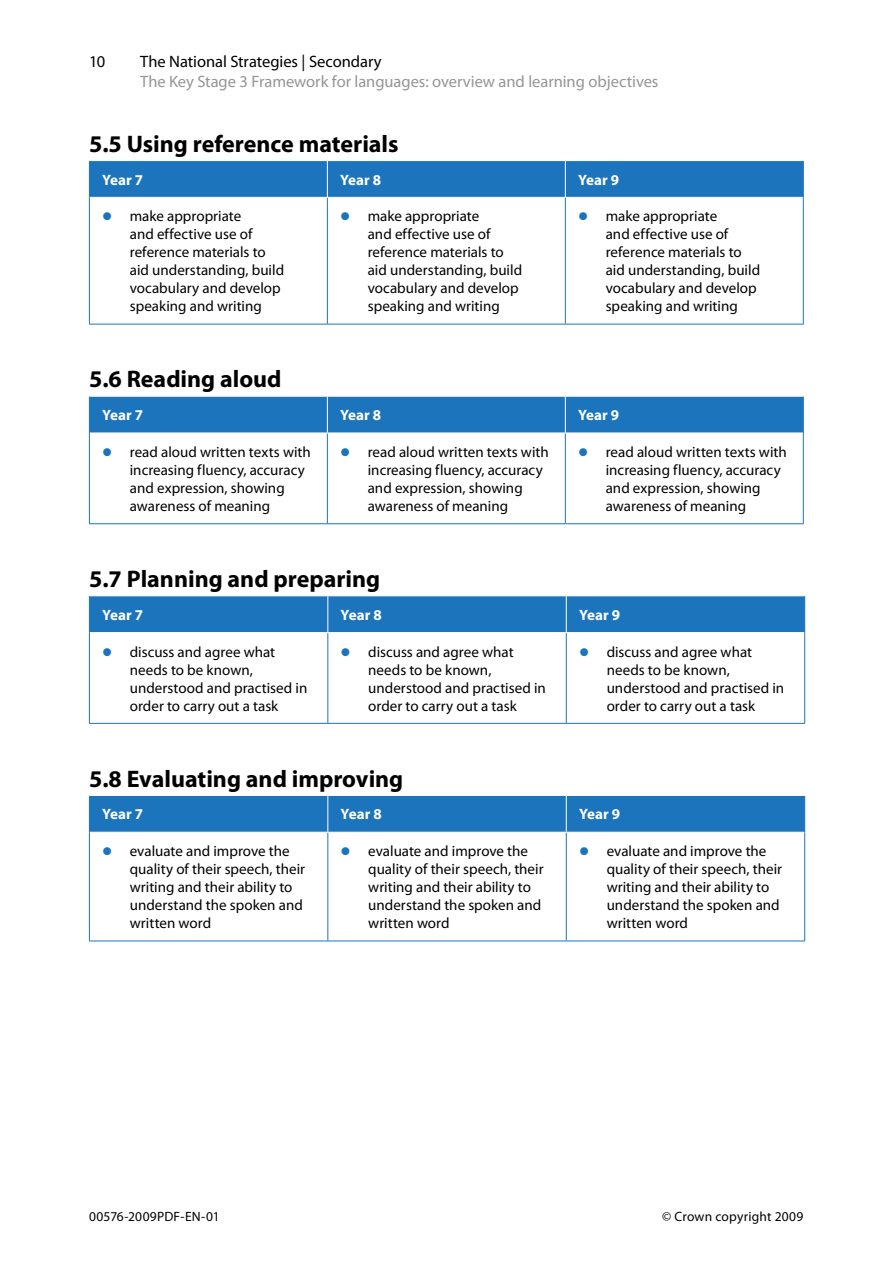
<style>
.page{position:relative;width:893px;height:1263px;background:#fff}
.page>*{position:absolute;margin:0;border:0;box-sizing:border-box;transform-origin:0 0}
.sect2_title{font:700 24px "Myriad Pro 2";color:#000}
.title-page_title{font:700 24px "Myriad Pro 2";color:#000}
.t1{font:16.5px "Myriad Pro 2";color:#939598}
.t2{font:16.5px "Myriad Pro 2";letter-spacing:-.005em;color:#000}
.itemizedlist_1alt{font:15px/18px "Myriad Pro 2";color:#000}
.itemizedlist_3alt{font:700 15px "Myriad Pro 2";letter-spacing:.005em;color:#fff}
.t3{font:13.5px "Myriad Pro 2";letter-spacing:.015em;color:#000}
.s1{font-weight:700;font-size:30px;color:#1c75bc}
</style>
<div class="page">
<div style="left:90px;top:161px;width:713px;height:36px;background:#1c75bc"></div>
<hr style="left:327px;top:198px;width:1px;height:126px;background:#1c75bc">
<hr style="left:565px;top:198px;width:1px;height:126px;background:#1c75bc">
<hr style="left:89px;top:197px;width:1px;height:127px;background:#1c75bc">
<hr style="left:803px;top:197px;width:1px;height:127px;background:#1c75bc">
<hr style="left:89px;top:324px;width:238px;height:1px;background:#1c75bc">
<hr style="left:327px;top:324px;width:238px;height:1px;background:#1c75bc">
<hr style="left:565px;top:324px;width:239px;height:1px;background:#1c75bc">
<hr style="left:327px;top:161px;width:1px;height:36px;background:#fff">
<hr style="left:565px;top:161px;width:1px;height:36px;background:#fff">
<hr style="left:89px;top:161px;width:1px;height:36px;background:#1c75bc">
<hr style="left:803px;top:161px;width:1px;height:36px;background:#1c75bc">
<div style="left:90px;top:397px;width:713px;height:36px;background:#1c75bc"></div>
<hr style="left:327px;top:433px;width:1px;height:90px;background:#1c75bc">
<hr style="left:565px;top:433px;width:1px;height:90px;background:#1c75bc">
<hr style="left:89px;top:433px;width:1px;height:90px;background:#1c75bc">
<hr style="left:803px;top:433px;width:1px;height:90px;background:#1c75bc">
<hr style="left:89px;top:523px;width:238px;height:1px;background:#1c75bc">
<hr style="left:327px;top:523px;width:238px;height:1px;background:#1c75bc">
<hr style="left:565px;top:523px;width:239px;height:1px;background:#1c75bc">
<hr style="left:327px;top:397px;width:1px;height:36px;background:#fff">
<hr style="left:565px;top:397px;width:1px;height:36px;background:#fff">
<hr style="left:327px;top:433px;width:238px;height:1px;background:#fff">
<hr style="left:565px;top:433px;width:238px;height:1px;background:#fff">
<hr style="left:89px;top:397px;width:1px;height:36px;background:#1c75bc">
<hr style="left:803px;top:397px;width:1px;height:36px;background:#1c75bc">
<div style="left:90px;top:596px;width:714px;height:36px;background:#1c75bc"></div>
<hr style="left:327px;top:633px;width:1px;height:90px;background:#1c75bc">
<hr style="left:566px;top:633px;width:1px;height:90px;background:#1c75bc">
<hr style="left:89px;top:633px;width:1px;height:90px;background:#1c75bc">
<hr style="left:804px;top:633px;width:1px;height:90px;background:#1c75bc">
<hr style="left:89px;top:723px;width:239px;height:1px;background:#1c75bc">
<hr style="left:328px;top:723px;width:238px;height:1px;background:#1c75bc">
<hr style="left:566px;top:723px;width:239px;height:1px;background:#1c75bc">
<hr style="left:327px;top:596px;width:1px;height:36px;background:#fff">
<hr style="left:566px;top:596px;width:1px;height:36px;background:#fff">
<hr style="left:89px;top:596px;width:1px;height:37px;background:#1c75bc">
<hr style="left:804px;top:596px;width:1px;height:37px;background:#1c75bc">
<div style="left:90px;top:796px;width:714px;height:36px;background:#1c75bc"></div>
<hr style="left:327px;top:832px;width:1px;height:108px;background:#1c75bc">
<hr style="left:566px;top:832px;width:1px;height:108px;background:#1c75bc">
<hr style="left:89px;top:832px;width:1px;height:108px;background:#1c75bc">
<hr style="left:804px;top:832px;width:1px;height:108px;background:#1c75bc">
<hr style="left:89px;top:940px;width:239px;height:1px;background:#1c75bc">
<hr style="left:328px;top:940px;width:238px;height:1px;background:#1c75bc">
<hr style="left:566px;top:940px;width:239px;height:1px;background:#1c75bc">
<hr style="left:327px;top:796px;width:1px;height:36px;background:#fff">
<hr style="left:566px;top:796px;width:1px;height:36px;background:#fff">
<hr style="left:90px;top:832px;width:238px;height:1px;background:#fff">
<hr style="left:566px;top:832px;width:238px;height:1px;background:#fff">
<hr style="left:89px;top:796px;width:1px;height:36px;background:#1c75bc">
<hr style="left:804px;top:796px;width:1px;height:36px;background:#1c75bc">
<p class="t2" style="left:89px;top:51px;width:18px">10</p>
<p class="t2" style="left:140px;top:51px;width:243px">The National Strategies | Secondary</p>
<p class="t1" style="left:140px;top:71px;width:520px">The Key Stage 3 Framework for languages: overview and learning objectives</p>
<p class="title-page_title" style="left:89px;top:128px;width:311px">5.5 Using reference materials</p>
<p class="itemizedlist_3alt" style="left:102px;top:170px;width:43px">Year 7</p>
<p class="itemizedlist_3alt" style="left:340px;top:170px;width:43px">Year 8</p>
<p class="itemizedlist_3alt" style="left:578px;top:170px;width:43px">Year 9</p>
<p class="itemizedlist_1alt" style="left:130px;top:207px;width:156px;text-indent:-28px"><span class="s1">•</span> make appropriate<br>and effective use of reference materials to aid understanding, build vocabulary and develop speaking and writing</p>
<p class="itemizedlist_1alt" style="left:368px;top:207px;width:156px;text-indent:-28px"><span class="s1">•</span> make appropriate<br>and effective use of reference materials to aid understanding, build vocabulary and develop speaking and writing</p>
<p class="itemizedlist_1alt" style="left:606px;top:207px;width:156px;text-indent:-28px"><span class="s1">•</span> make appropriate<br>and effective use of reference materials to aid understanding, build vocabulary and develop speaking and writing</p>
<p class="sect2_title" style="left:89px;top:364px;width:194px">5.6 Reading aloud</p>
<p class="itemizedlist_3alt" style="left:102px;top:405px;width:43px">Year 7</p>
<p class="itemizedlist_3alt" style="left:340px;top:405px;width:43px">Year 8</p>
<p class="itemizedlist_3alt" style="left:578px;top:405px;width:43px">Year 9</p>
<p class="itemizedlist_1alt" style="left:130px;top:443px;width:183px;text-indent:-28px"><span class="s1">•</span> read aloud written texts with increasing fluency, accuracy and expression, showing awareness of meaning</p>
<p class="itemizedlist_1alt" style="left:368px;top:443px;width:183px;text-indent:-28px"><span class="s1">•</span> read aloud written texts with increasing fluency, accuracy and expression, showing awareness of meaning</p>
<p class="itemizedlist_1alt" style="left:606px;top:443px;width:183px;text-indent:-28px"><span class="s1">•</span> read aloud written texts with increasing fluency, accuracy and expression, showing awareness of meaning</p>
<p class="sect2_title" style="left:89px;top:563px;width:293px">5.7 Planning and preparing</p>
<p class="itemizedlist_3alt" style="left:102px;top:605px;width:43px">Year 7</p>
<p class="itemizedlist_3alt" style="left:341px;top:605px;width:43px">Year 8</p>
<p class="itemizedlist_3alt" style="left:579px;top:605px;width:43px">Year 9</p>
<p class="itemizedlist_1alt" style="left:130px;top:642px;width:179px;text-indent:-28px"><span class="s1">•</span> discuss and agree what needs to be known, understood and practised in order to carry out a task</p>
<p class="itemizedlist_1alt" style="left:368px;top:642px;width:179px;text-indent:-28px"><span class="s1">•</span> discuss and agree what needs to be known, understood and practised in order to carry out a task</p>
<p class="itemizedlist_1alt" style="left:607px;top:642px;width:179px;text-indent:-28px"><span class="s1">•</span> discuss and agree what needs to be known, understood and practised in order to carry out a task</p>
<p class="sect2_title" style="left:89px;top:763px;width:316px">5.8 Evaluating and improving</p>
<p class="itemizedlist_3alt" style="left:102px;top:805px;width:43px">Year 7</p>
<p class="itemizedlist_3alt" style="left:341px;top:805px;width:43px">Year 8</p>
<p class="itemizedlist_3alt" style="left:579px;top:805px;width:43px">Year 9</p>
<p class="itemizedlist_1alt" style="left:130px;top:842px;width:177px;text-indent:-28px"><span class="s1">•</span> evaluate and improve the quality of their speech, their writing and their ability to understand the spoken and written word</p>
<p class="itemizedlist_1alt" style="left:368px;top:842px;width:177px;text-indent:-28px"><span class="s1">•</span> evaluate and improve the quality of their speech, their writing and their ability to understand the spoken and written word</p>
<p class="itemizedlist_1alt" style="left:607px;top:842px;width:177px;text-indent:-28px"><span class="s1">•</span> evaluate and improve the quality of their speech, their writing and their ability to understand the spoken and written word</p>
<p class="t3" style="left:89px;top:1208px;width:132px">00576-2009PDF-EN-01</p>
<p class="t3" style="left:662px;top:1208px;width:143px">© Crown copyright 2009</p>
</div>
